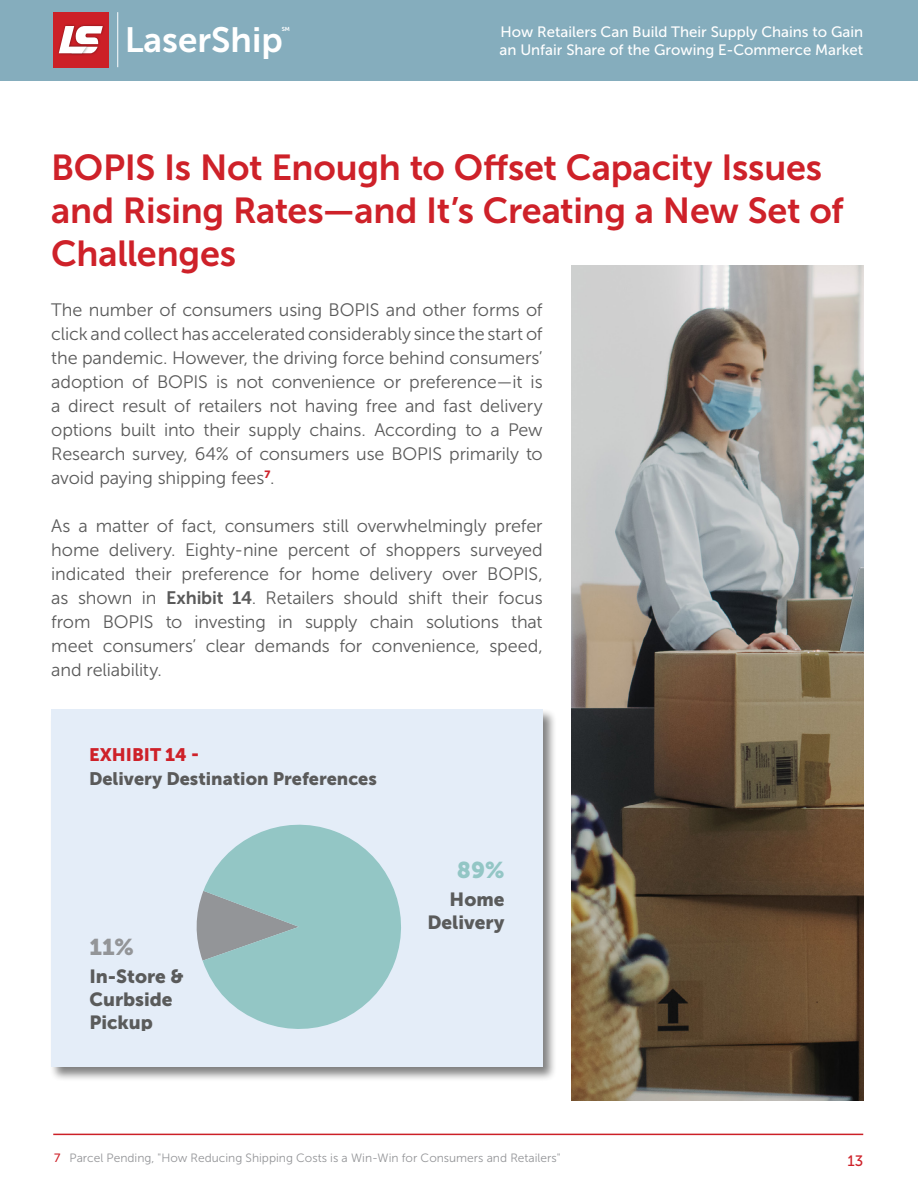
<style>
.page{position:relative;width:918px;height:1188px;background:#fff}
.page>*{position:absolute;margin:0;border:0;box-sizing:border-box;transform-origin:0 0}
.t1{font:36px/43.2px "Museo Sans 700";letter-spacing:-.005em;color:#ce2129}
.t2{font:34.95px "Museo Sans 700";color:#fff}
.t3{font:22.8px "Museo Sans 900";color:#939598}
.t4{font:22.8px "Museo Sans 900";color:#93c6c5}
.t5{font:18.9px/22.8px "Museo Sans 900";color:#5a5b5b}
.t6{font:18px/24px "Museo Sans 300";letter-spacing:-.005em;color:#5a5a5a;text-align:justify}
.t7{font:18px "Museo Sans 900";color:#5a5a5a}
.t8{font:18px "Museo Sans 900";color:#ce2129}
.t9{font:15px/18px "Museo Sans 500";color:#fff}
.t10{font:15px "Museo Sans 500";color:#ce2129}
.t11{font:12px "Museo Sans 300";color:#949598}
.t12{font:5.7px "Museo Sans 700";color:#fff}
.s1{font-family:"Museo Sans 700"}
.s2{font-family:"Museo Sans 500";color:#ce2129}
</style>
<div class="page">
<hr style="left:53px;top:1134px;width:810px;height:1px;background:#cc2027">
<div style="left:0;top:0;width:918px;height:81px;background:#85adbd"></div>
<hr style="left:117px;top:12px;width:1px;height:55px;background:#fff">
<div style="left:53px;top:12px;width:55px;height:55px;background:#cc2027"></div>
<img style="left:90px;top:24px;width:14px;height:31px">
<img style="left:58px;top:24px;width:32px;height:31px">
<svg style="left:59px;top:26px;width:44px;height:27px"></svg>
<img style="left:572px;top:266px;width:291px;height:835px">
<div style="left:49px;top:708px;width:508px;height:373px;background:#000;opacity:.5"></div>
<div style="left:51px;top:710px;width:492px;height:357px;background:#e4edf8"></div>
<svg style="left:196px;top:892px;width:7px;height:69px"></svg>
<svg style="left:203px;top:824px;width:198px;height:205px;fill:#93c6c5"></svg>
<h2 class="t2" style="left:125px;top:20px;width:160px">LaserShip</h2>
<p class="t12" style="left:282px;top:26px;width:10px">SM</p>
<p class="t9" style="left:500px;top:23px;width:365px">How Retailers Can Build Their Supply Chains to Gain an Unfair Share of the Growing E-Commerce Market</p>
<h1 class="t1" style="left:51px;top:146px;width:794px">BOPIS Is Not Enough to Offset Capacity Issues and Rising Rates—and It’s Creating a New Set of<br>Challenges</h1>
<p class="t6" style="left:51px;top:298px;width:493px">The number of consumers using BOPIS and other forms of click and collect has accelerated considerably since the start of the pandemic. However, the driving force behind consumers’ adoption of BOPIS is not convenience or preference—it is a direct result of retailers not having free and fast delivery options built into their supply chains. According to a Pew Research survey, 64% of consumers use BOPIS primarily to avoid paying shipping fees<sup>7</sup>.</p>
<p class="t6" style="left:51px;top:514px;width:493px">As a matter of fact, consumers still overwhelmingly prefer home delivery. Eighty-nine percent of shoppers surveyed indicated their preference for home delivery over BOPIS, as shown in <span class="s1">Exhibit 14</span>. Retailers should shift their focus from BOPIS to investing in supply chain solutions that meet consumers’ clear demands for convenience, speed, and reliability.</p>
<p class="t8" style="left:89px;top:745px;width:112px">EXHIBIT 14 -</p>
<p class="t7" style="left:89px;top:769px;width:289px">Delivery Destination Preferences</p>
<p class="t3" style="left:89px;top:934px;width:46px">11%</p>
<p class="t5" style="left:89px;top:965px;width:96px">In-Store &amp;<br>Curbside<br>Pickup</p>
<p class="t4" style="left:457px;top:857px;width:49px">89%</p>
<p class="t5" style="left:427px;top:888px;width:79px;text-align:right">Home<br>Delivery</p>
<p class="t11" style="left:54px;top:1151px;width:508px"><span class="s2">7</span> Parcel Pending, "How Reducing Shipping Costs is a Win-Win for Consumers and Retailers"</p>
<p class="t10" style="left:847px;top:1153px;width:17px">13</p>
</div>
